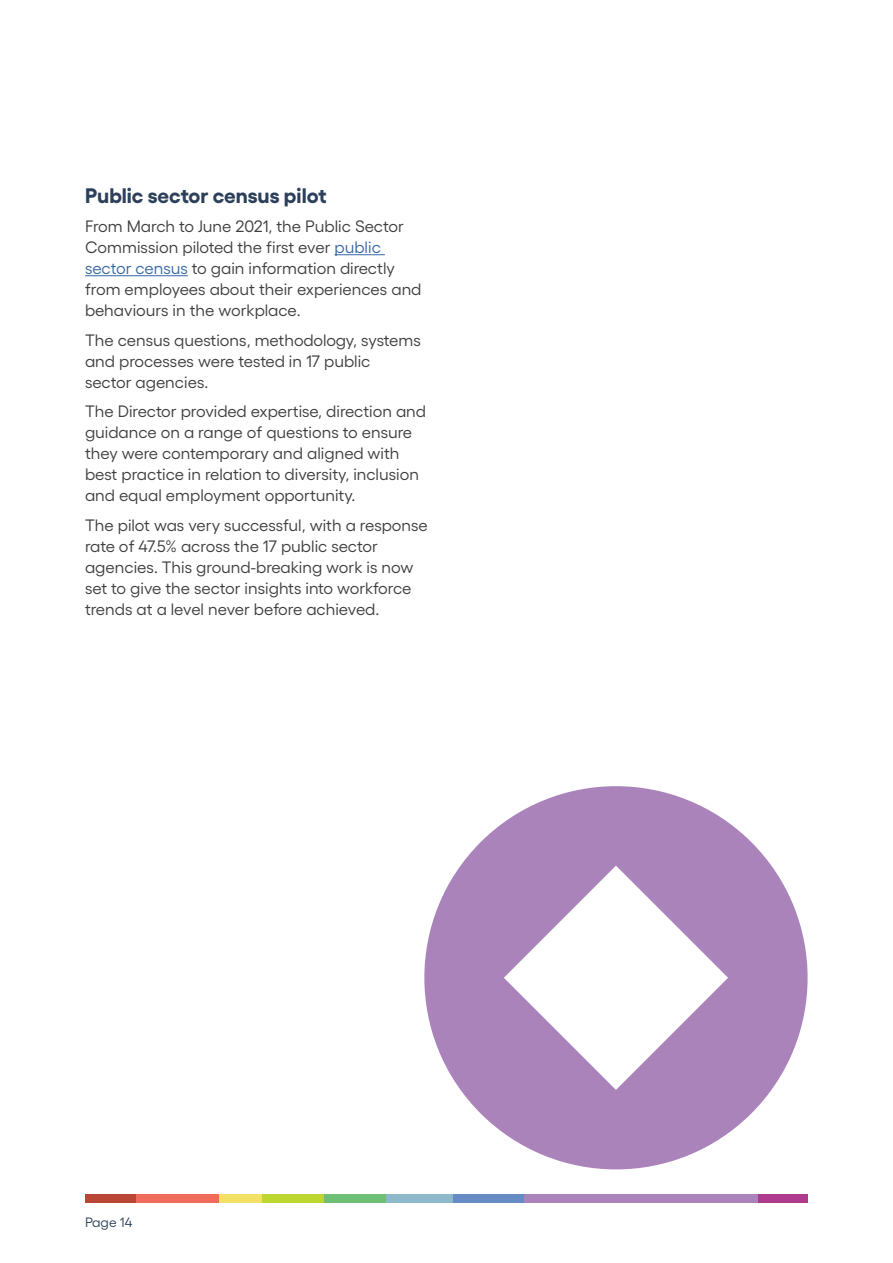
<style>
.page{position:relative;width:893px;height:1263px;background:#fff}
.page>*{position:absolute;margin:0;border:0;box-sizing:border-box;transform-origin:0 0}
.Header_3{font:700 21px "Gellix";color:#2d405b}
.Body{font:16.5px/21px "Gellix";color:#3e3e3f}
.t1{font:13.5px "Gellix";color:#2d405b}
.s1{color:#3667a4}
</style>
<div class="page">
<div style="left:758px;top:1194px;width:50px;height:8px;background:#af3b8e"></div>
<div style="left:523px;top:1194px;width:235px;height:8px;background:#aa83bb"></div>
<div style="left:453px;top:1194px;width:71px;height:8px;background:#678bc4"></div>
<div style="left:359px;top:1194px;width:94px;height:8px;background:#8eb9ca"></div>
<div style="left:322px;top:1194px;width:64px;height:8px;background:#6fbf77"></div>
<div style="left:262px;top:1194px;width:61px;height:8px;background:#bed630"></div>
<div style="left:211px;top:1194px;width:51px;height:8px;background:#f3e165"></div>
<div style="left:109px;top:1194px;width:110px;height:8px;background:#f06b5b"></div>
<div style="left:85px;top:1194px;width:51px;height:8px;background:#b94735"></div>
<hr style="left:334px;top:254px;width:51px;height:1px;background:#3667a4">
<hr style="left:85px;top:275px;width:103px;height:1px;background:#3667a4">
<svg style="left:424px;top:786px;width:384px;height:384px;fill:#aa83bb"></svg>
<p class="Header_3" style="left:85px;top:178px;width:243px">Public sector census pilot</p>
<p class="Body" style="left:85px;top:214px;width:338px">From March to June 2021, the Public Sector Commission piloted the first ever <span class="s1">public sector census</span> to gain information directly from employees about their experiences and behaviours in the workplace.</p>
<p class="Body" style="left:85px;top:328px;width:337px">The census questions, methodology, systems and processes were tested in 17 public sector agencies.</p>
<p class="Body" style="left:85px;top:399px;width:343px">The Director provided expertise, direction and guidance on a range of questions to ensure they were contemporary and aligned with best practice in relation to diversity, inclusion and equal employment opportunity.</p>
<p class="Body" style="left:85px;top:513px;width:344px">The pilot was very successful, with a response rate of 47.5% across the 17 public sector agencies. This ground-breaking work is now set to give the sector insights into workforce trends at a level never before achieved.</p>
<p class="t1" style="left:85px;top:1212px;width:49px">Page 14</p>
</div>
